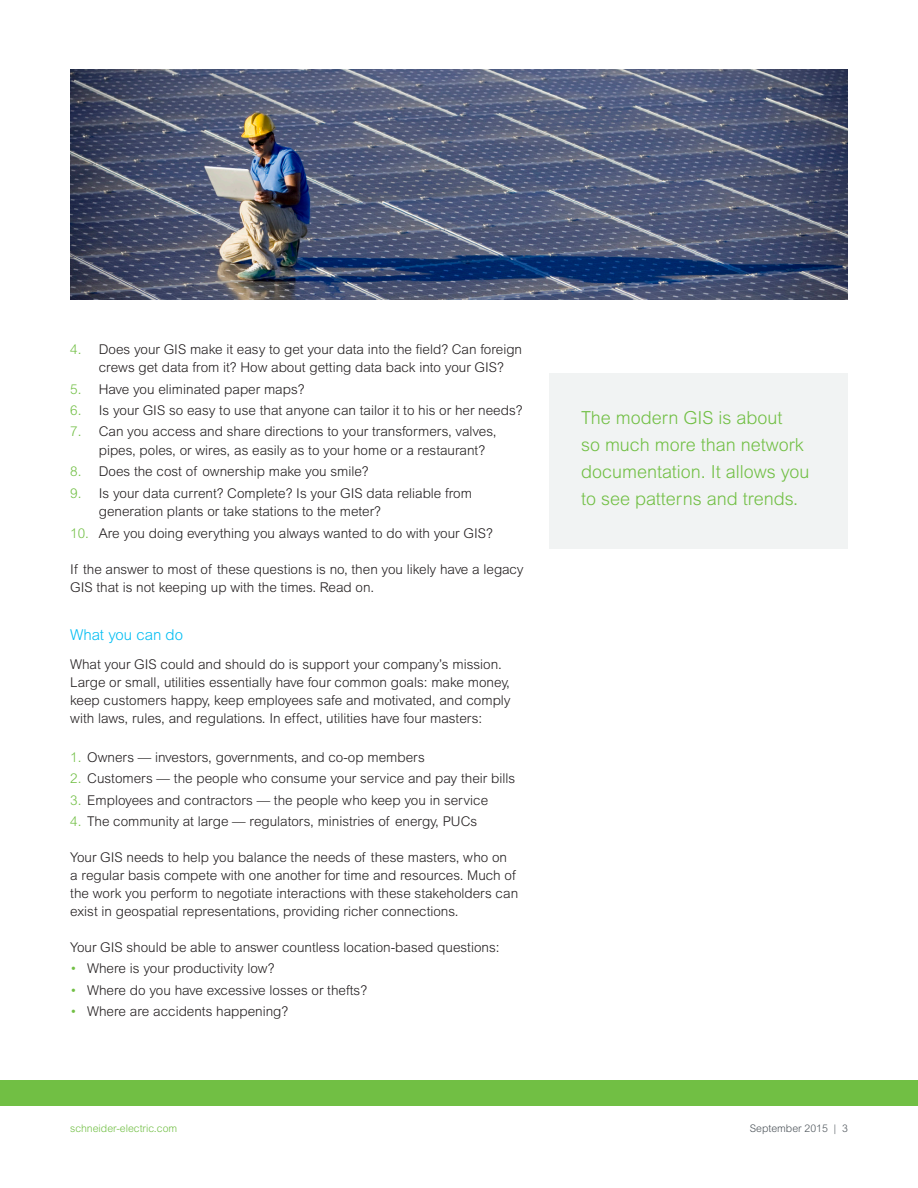
<style>
.page{position:relative;width:918px;height:1188px;background:#fff}
.page>*{position:absolute;margin:0;border:0;box-sizing:border-box;transform-origin:0 0}
.intro_paragraph{font:300 18px/27px "Arial MT Std";color:#71bf44}
.page_subhead_blue{font:300 15px "Arial MT Std";color:#01bdf2}
.body{font:300 13.5px/18px "Arial MT Std";color:#231f20}
.page_subhead_blue-2{font:300 10.5px "Arial MT Std";color:#71bf44}
.page_numbers{font:300 10.5px "Arial MT Std";color:#4d545a}
.s1{color:#71bf44}
</style>
<div class="page">
<div style="left:550px;top:373px;width:298px;height:175px;background:#f1f3f3"></div>
<img style="left:70px;top:70px;width:778px;height:229px">
<div style="left:0;top:1080px;width:918px;height:26px;background:#71bf44"></div>
<p class="body" style="left:99px;top:339px;width:425px;line-height:18.8px;text-indent:-29px"><span class="s1">4.</span> Does your GIS make it easy to get your data into the field? Can foreign crews get data from it? How about getting data back into your GIS?</p>
<p class="body" style="left:70px;top:380px;width:236px"><span class="s1">5.</span> Have you eliminated paper maps?</p>
<p class="body" style="left:70px;top:401px;width:454px"><span class="s1">6.</span> Is your GIS so easy to use that anyone can tailor it to his or her needs?</p>
<p class="body" style="left:99px;top:422px;width:399px;line-height:18.8px;text-indent:-29px"><span class="s1">7.</span> Can you access and share directions to your transformers, valves, pipes, poles, or wires, as easily as to your home or a restaurant?</p>
<p class="body" style="left:70px;top:463px;width:300px"><span class="s1">8.</span> Does the cost of ownership make you smile?</p>
<p class="body" style="left:99px;top:483px;width:375px;line-height:18.8px;text-indent:-29px"><span class="s1">9.</span> Is your data current? Complete? Is your GIS data reliable from generation plants or take stations to the meter?</p>
<p class="body" style="left:70px;top:524px;width:424px"><span class="s1">10.</span> Are you doing everything you always wanted to do with your GIS?</p>
<p class="body" style="left:70px;top:560px;width:455px">If the answer to most of these questions is no, then you likely have a legacy<br>GIS that is not keeping up with the times. Read on.</p>
<p class="page_subhead_blue" style="left:70px;top:626px;width:114px">What you can do</p>
<p class="body" style="left:70px;top:655px;width:442px">What your GIS could and should do is support your company’s mission.<br>Large or small, utilities essentially have four common goals: make money, keep customers happy, keep employees safe and motivated, and comply with laws, rules, and regulations. In effect, utilities have four masters:</p>
<p class="body" style="left:70px;top:748px;width:356px"><span class="s1">1.</span> Owners — investors, governments, and co-op members</p>
<p class="body" style="left:70px;top:770px;width:446px"><span class="s1">2.</span> Customers — the people who consume your service and pay their bills</p>
<p class="body" style="left:70px;top:791px;width:419px"><span class="s1">3.</span> Employees and contractors — the people who keep you in service</p>
<p class="body" style="left:70px;top:812px;width:408px"><span class="s1">4.</span> The community at large — regulators, ministries of energy, PUCs</p>
<p class="body" style="left:70px;top:848px;width:449px">Your GIS needs to help you balance the needs of these masters, who on<br>a regular basis compete with one another for time and resources. Much of the work you perform to negotiate interactions with these stakeholders can exist in geospatial representations, providing richer connections.</p>
<p class="body" style="left:70px;top:938px;width:431px">Your GIS should be able to answer countless location-based questions:</p>
<p class="body" style="left:70px;top:959px;width:206px"><span class="s1">•</span> Where is your productivity low?</p>
<p class="body" style="left:70px;top:981px;width:298px"><span class="s1">•</span> Where do you have excessive losses or thefts?</p>
<p class="body" style="left:70px;top:1002px;width:219px"><span class="s1">•</span> Where are accidents happening?</p>
<p class="intro_paragraph" style="left:581px;top:404px;width:230px">The modern GIS is about<br>so much more than network documentation. It allows you to see patterns and trends.</p>
<p class="page_subhead_blue-2" style="left:70px;top:1122px;width:109px">schneider-electric.com</p>
<p class="page_numbers" style="left:750px;top:1122px;width:100px">September 2015 | 3</p>
</div>
